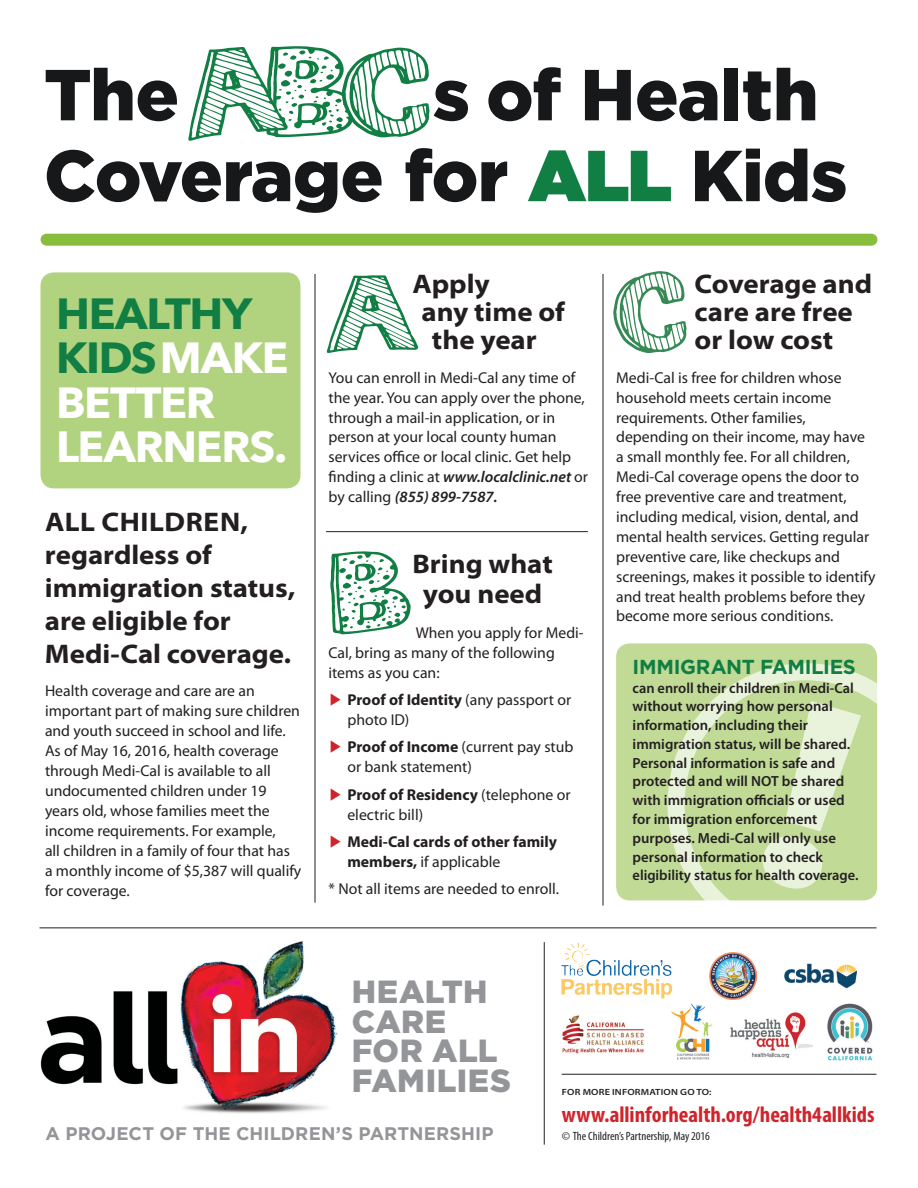
<style>
.page{position:relative;width:918px;height:1188px;background:#fff}
.page>*{position:absolute;margin:0;border:0;box-sizing:border-box;transform-origin:0 0}
.t1{font:900 72px/80.8px "Gotham";letter-spacing:-.01em;color:#17181a}
.t2{font:700 43.5px/44.5px "Avenir Next";letter-spacing:-.025em;color:#fff}
.t3{font:900 31.95px/29.8px "Gotham";letter-spacing:.01em;color:#939598}
.t4{font:700 semi-expanded 27px/33px "Myriad Pro";color:#231f20}
.t5{font:700 condensed 22.5px "Myriad Pro";color:#d1232a}
.t6{font:700 20.25px "Gotham";letter-spacing:-.015em;color:#117e44}
.t7{font:700 18.3px "Gotham";letter-spacing:.005em;color:#939598}
.t8{font:15.75px/20px "Myriad Pro";color:#231f20}
.t9{font:700 15.75px/20px "Myriad Pro";color:#231f20}
.t10{font:600 14.7px/18.8px "Myriad Pro";color:#231f20}
.t11{font:condensed 12px "Myriad Pro";color:#231f20}
.t12{font:600 semi-expanded 9px "Myriad Pro";letter-spacing:.02em;color:#231f20;scale:1.04 1}
.s1{color:#117e44}
.s2{font-weight:600;font-style:italic}
.s3{font-family:"European Pi Three";color:#d1232a}
.s4{font-weight:700}
.s5{font-family:"European Pi Three";font-weight:400;color:#d1232a}
.s6{font-weight:400}
</style>
<div class="page">
<div style="left:616px;top:643px;width:261px;height:257px;background:#c1db97;border-radius:14px"></div>
<svg style="left:667px;top:663px;width:211px;height:266px"></svg>
<svg style="left:760px;top:701px;width:101px;height:191px"></svg>
<svg style="left:326px;top:275px;width:93px;height:78px"></svg>
<svg style="left:613px;top:271px;width:74px;height:82px"></svg>
<hr style="left:603px;top:274px;width:1px;height:632px;background:#231f20">
<hr style="left:315px;top:274px;width:1px;height:629px;background:#231f20">
<svg style="left:330px;top:551px;width:81px;height:83px"></svg>
<hr style="left:326px;top:531px;width:262px;height:1px;background:#231f20">
<div style="left:40px;top:272px;width:260px;height:216px;background:#b1d27e;border-radius:14px"></div>
<img style="left:40px;top:941px;width:298px;height:173px">
<div style="left:46px;top:234px;width:826px;height:12px;background:#88be3b"></div>
<hr style="left:39px;top:928px;width:837px;height:1px;background:#231f20">
<hr style="left:562px;top:1074px;width:314px;height:1px;background:#231f20">
<hr style="left:544px;top:942px;width:1px;height:203px;background:#231f20">
<svg style="left:188px;top:46px;width:242px;height:95px"></svg>
<img style="left:709px;top:952px;width:47px;height:47px">
<img style="left:785px;top:964px;width:72px;height:25px">
<img style="left:671px;top:1003px;width:42px;height:57px">
<img style="left:562px;top:1015px;width:82px;height:39px">
<img style="left:561px;top:943px;width:112px;height:56px">
<img style="left:730px;top:1012px;width:83px;height:45px">
<img style="left:827px;top:1003px;width:46px;height:58px">
<h1 class="t1" style="left:44px;top:53px;width:805px;text-indent:389px">s of Health<br>Coverage for <span class="s1">ALL</span> Kids</h1>
<h1 class="t1" style="left:44px;top:53px;width:137px">The</h1>
<h2 class="t2" style="left:56px;top:291px;width:234px"><span class="s1">HEALTHY<br>KIDS</span>MAKE<br>BETTER<br>LEARNERS.</h2>
<h3 class="t4" style="left:45px;top:505px;width:252px">ALL CHILDREN, regardless of immigration status, are eligible for<br>Medi-Cal coverage.</h3>
<p class="t8" style="left:45px;top:681px;width:258px">Health coverage and care are an important part of making sure children and youth succeed in school and life.<br>As of May 16, 2016, health coverage through Medi-Cal is available to all undocumented children under 19 years old, whose families meet the income requirements. For example,<br>all children in a family of four that has a monthly income of $5,387 will qualify for coverage.</p>
<h3 class="t4" style="left:412px;top:268px;width:79px">Apply</h3>
<h3 class="t4" style="left:421px;top:296px;width:145px">any time of</h3>
<h3 class="t4" style="left:432px;top:324px;width:106px">the year</h3>
<p class="t8" style="left:328px;top:368px;width:261px">You can enroll in Medi-Cal any time of the year. You can apply over the phone, through a mail-in application, or in person at your local county human services office or local clinic. Get help finding a clinic at <span class="s2">www.localclinic.net</span> or by calling <span class="s2">(855) 899-7587.</span></p>
<h3 class="t4" style="left:413px;top:549px;width:142px;line-height:30px;text-align:center">Bring what you need</h3>
<p class="t8" style="left:328px;top:623px;width:257px;text-indent:87px">When you apply for Medi-<br>Cal, bring as many of the following items as you can:</p>
<p class="t8" style="left:347px;top:690px;width:225px;text-indent:-18px"><span class="s3">E</span> <span class="s4">Proof of Identity</span> (any passport or photo ID)</p>
<p class="t8" style="left:347px;top:737px;width:228px;text-indent:-18px"><span class="s3">E</span> <span class="s4">Proof of Income</span> (current pay stub or bank statement)</p>
<p class="t8" style="left:347px;top:785px;width:225px;text-indent:-18px"><span class="s3">E</span> <span class="s4">Proof of Residency</span> (telephone or electric bill)</p>
<p class="t9" style="left:347px;top:831px;width:211px;text-indent:-18px"><span class="s5">E</span> Medi-Cal cards of other family members, <span class="s6">if applicable</span></p>
<p class="t8" style="left:328px;top:879px;width:232px">* Not all items are needed to enroll.</p>
<h3 class="t4" style="left:695px;top:270px;width:179px;line-height:28.2px">Coverage and care are free or low cost</h3>
<p class="t8" style="left:616px;top:368px;width:261px">Medi-Cal is free for children whose household meets certain income requirements. Other families, depending on their income, may have a small monthly fee. For all children, Medi-Cal coverage opens the door to free preventive care and treatment, including medical, vision, dental, and mental health services. Getting regular preventive care, like checkups and screenings, makes it possible to identify and treat health problems before they become more serious conditions.</p>
<p class="t6" style="left:633px;top:655px;width:225px">IMMIGRANT FAMILIES</p>
<p class="t10" style="left:633px;top:678px;width:227px">can enroll their children in Medi-Cal without worrying how personal information, including their immigration status, will be shared.<br>Personal information is safe and protected and will NOT be shared with immigration officials or used for immigration enforcement purposes. Medi-Cal will only use personal information to check eligibility status for health coverage.</p>
<h3 class="t3" style="left:352px;top:976px;width:161px">HEALTH<br>CARE<br>FOR ALL<br>FAMILIES</h3>
<p class="t7" style="left:46px;top:1123px;width:450px">A PROJECT OF THE CHILDREN’S PARTNERSHIP</p>
<p class="t12" style="left:562px;top:1087px;width:146px">FOR MORE INFORMATION GO TO:</p>
<h3 class="t5" style="left:562px;top:1100px;width:314px">www.allinforhealth.org/health4allkids</h3>
<p class="t11" style="left:562px;top:1128px;width:150px">© The Children’s Partnership, May 2016</p>
</div>
